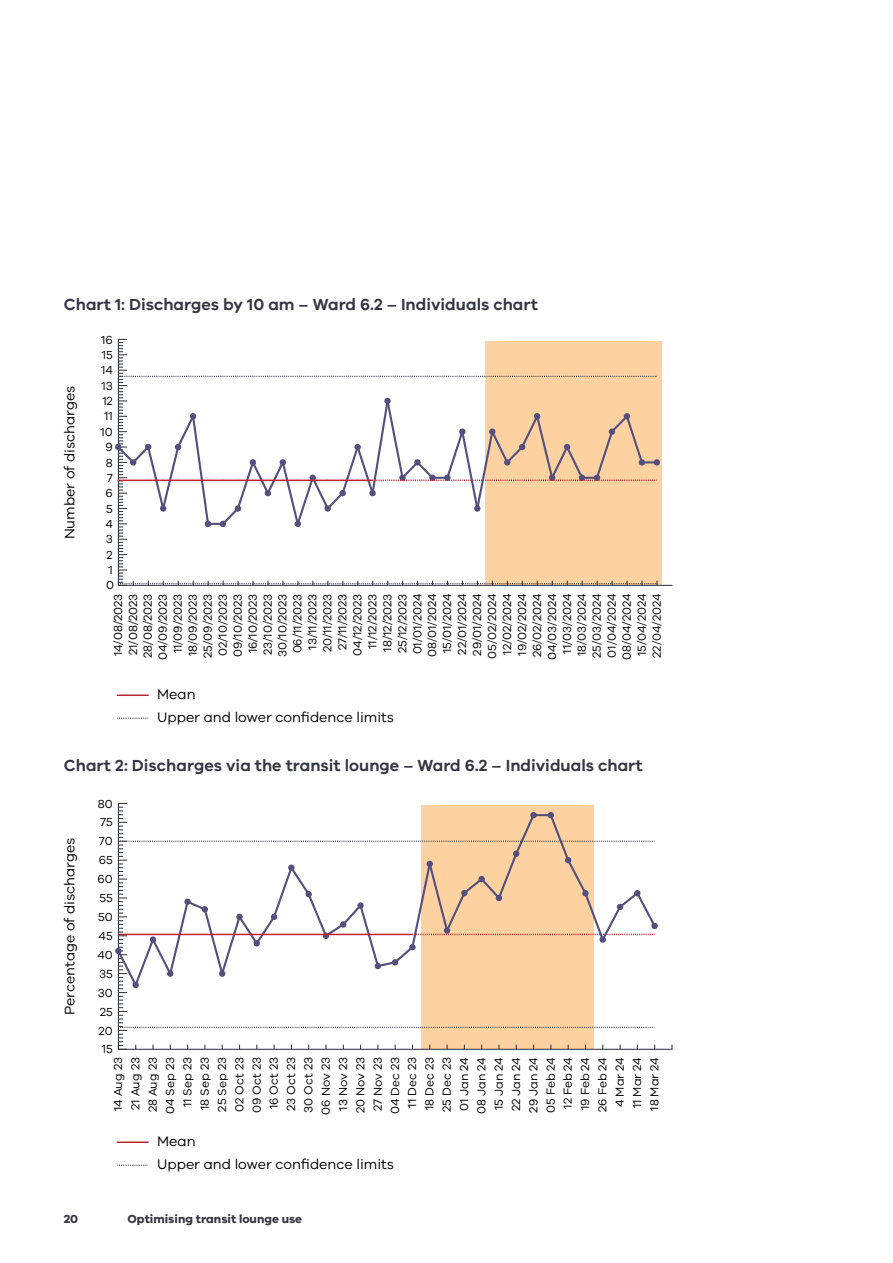
<style>
.page{position:relative;width:893px;height:1263px;background:#fff}
.page>*{position:absolute;margin:0;border:0;box-sizing:border-box;transform-origin:0 0}
.Heading_3_Text{font:600 16.5px "VIC";color:#343741}
.t1{font:14.25px/23.1px "VIC";color:#000}
.t2{font:12px/15px "VIC";color:#000}
.t3{font:700 12px "VIC";color:#343741}
</style>
<div class="page">
<div style="left:485px;top:342px;width:176px;height:243px;background:#fed2a0"></div>
<hr style="left:118px;top:585px;width:554px;height:1px;background:#343741">
<div style="left:654px;top:459px;width:6px;height:7px;background:#554f7d;border-radius:50%"></div>
<hr style="left:117px;top:694px;width:31px;height:2px;background:#b8232f">
<svg style="left:117px;top:718px;width:32px;height:1px"></svg>
<svg style="left:115px;top:339px;width:542px;height:247px"></svg>
<hr style="left:118px;top:1049px;width:554px;height:1px;background:#343741">
<svg style="left:116px;top:803px;width:541px;height:247px"></svg>
<hr style="left:117px;top:1141px;width:31px;height:2px;background:#b8232f">
<svg style="left:117px;top:1165px;width:32px;height:1px"></svg>
<h3 class="Heading_3_Text" style="left:64px;top:294px;width:476px">Chart 1: Discharges by 10 am – Ward 6.2 – Individuals chart</h3>
<p class="t2" style="left:101px;top:332px;width:13px">16</p>
<p class="t2" style="left:102px;top:347px;width:12px">15</p>
<p class="t1" style="left:58px;top:539px;width:156px;rotate:-90deg">Number of discharges</p>
<p class="t2" style="left:101px;top:362px;width:13px">14</p>
<p class="t2" style="left:101px;top:378px;width:13px">13</p>
<p class="t2" style="left:102px;top:393px;width:12px">12</p>
<p class="t2" style="left:104px;top:408px;width:10px">11</p>
<p class="t2" style="left:101px;top:424px;width:14px">10</p>
<p class="t2" style="left:105px;top:439px;width:9px">9</p>
<p class="t2" style="left:106px;top:455px;width:8px">8</p>
<p class="t2" style="left:107px;top:470px;width:7px">7</p>
<p class="t2" style="left:105px;top:485px;width:9px">6</p>
<p class="t2" style="left:106px;top:501px;width:8px">5</p>
<p class="t2" style="left:105px;top:516px;width:9px">4</p>
<p class="t2" style="left:106px;top:531px;width:9px">3</p>
<p class="t2" style="left:107px;top:547px;width:8px">2</p>
<p class="t2" style="left:109px;top:562px;width:6px">1</p>
<p class="t2" style="left:106px;top:577px;width:9px">0</p>
<p class="t2" style="left:394px;top:659px;width:67px;text-align:center;rotate:-90deg">25/12/2023<br>01/01/2024<br>08/01/2024<br>15/01/2024<br>22/01/2024<br>29/01/2024<br>05/02/2024<br>12/02/2024<br>19/02/2024</p>
<p class="t2" style="left:529px;top:660px;width:68px;rotate:-90deg">26/02/2024<br>04/03/2024</p>
<p class="t2" style="left:574px;top:660px;width:68px;text-align:center;rotate:-90deg">18/03/2024<br>25/03/2024<br>01/04/2024<br>08/04/2024<br>15/04/2024<br>22/04/2024</p>
<p class="t2" style="left:559px;top:653px;width:61px;rotate:-90deg">11/03/2024</p>
<p class="t2" style="left:110px;top:660px;width:68px;text-align:center;rotate:-90deg">14/08/2023<br>21/08/2023<br>28/08/2023<br>04/09/2023<br>11/09/2023<br>18/09/2023<br>25/09/2023<br>02/10/2023<br>09/10/2023<br>16/10/2023<br>23/10/2023<br>30/10/2023</p>
<p class="t2" style="left:365px;top:651px;width:59px;rotate:-90deg">11/12/2023<br>18/12/2023</p>
<p class="t2" style="left:290px;top:653px;width:61px;text-align:justify;rotate:-90deg">06/11/2023<br>13/11/2023<br>20/11/2023<br>27/11/2023</p>
<p class="t2" style="left:350px;top:656px;width:64px;rotate:-90deg">04/12/2023</p>
<p class="t1" style="left:157px;top:682px;width:238px">Mean<br>Upper and lower confidence limits</p>
<h3 class="Heading_3_Text" style="left:64px;top:756px;width:580px">Chart 2: Discharges via the transit lounge – Ward 6.2 – Individuals chart</h3>
<p class="t2" style="left:98px;top:796px;width:16px">80</p>
<p class="t1" style="left:58px;top:1015px;width:179px;rotate:-90deg">Percentage of discharges</p>
<p class="t2" style="left:100px;top:814px;width:14px">75</p>
<p class="t2" style="left:99px;top:833px;width:15px">70</p>
<p class="t2" style="left:99px;top:852px;width:16px">65</p>
<p class="t2" style="left:97px;top:871px;width:17px">60</p>
<p class="t2" style="left:99px;top:890px;width:15px">55</p>
<p class="t2" style="left:98px;top:909px;width:16px">50</p>
<p class="t2" style="left:99px;top:928px;width:16px">45</p>
<p class="t2" style="left:97px;top:947px;width:17px">40</p>
<p class="t2" style="left:99px;top:966px;width:15px">35</p>
<p class="t2" style="left:98px;top:985px;width:17px">30</p>
<p class="t2" style="left:100px;top:1004px;width:14px">25</p>
<p class="t2" style="left:99px;top:1022px;width:16px">20</p>
<p class="t2" style="left:102px;top:1041px;width:12px">15</p>
<p class="t2" style="left:109px;top:1111px;width:55px;line-height:17.2px;rotate:-90deg">14 Aug 23<br>21 Aug 23</p>
<p class="t2" style="left:144px;top:1114px;width:58px;line-height:17.2px;rotate:-90deg">28 Aug 23<br>04 Sep 23</p>
<p class="t2" style="left:180px;top:1107px;width:52px;rotate:-90deg">11 Sep 23</p>
<p class="t2" style="left:196px;top:1113px;width:57px;line-height:17.2px;text-align:center;rotate:-90deg">18 Sep 23<br>25 Sep 23<br>02 Oct 23<br>09 Oct 23<br>16 Oct 23<br>23 Oct 23</p>
<p class="t2" style="left:299px;top:1114px;width:59px;line-height:17.2px;rotate:-90deg">30 Oct 23<br>06 Nov 23</p>
<p class="t2" style="left:335px;top:1110px;width:55px;rotate:-90deg">13 Nov 23</p>
<p class="t2" style="left:351px;top:1114px;width:59px;line-height:17.2px;text-align:justify;rotate:-90deg">20 Nov 23<br>27 Nov 23<br>04 Dec 23</p>
<p class="t1" style="left:157px;top:1129px;width:238px">Mean<br>Upper and lower confidence limits</p>
<p class="t2" style="left:404px;top:1107px;width:52px;rotate:-90deg">11 Dec 23</p>
<p class="t2" style="left:421px;top:1114px;width:58px;line-height:17.2px;text-align:center;rotate:-90deg">18 Dec 23<br>25 Dec 23<br>01 Jan 24<br>08 Jan 24<br>15 Jan 24<br>22 Jan 24<br>29 Jan 24<br>05 Feb 24<br>12 Feb 24<br>19 Feb 24<br>26 Feb 24</p>
<p class="t2" style="left:612px;top:1107px;width:51px;rotate:-90deg">4 Mar 24</p>
<p class="t2" style="left:628px;top:1111px;width:55px;line-height:17.2px;rotate:-90deg">11 Mar 24<br>18 Mar 24</p>
<p class="t3" style="left:64px;top:1211px;width:16px">20</p>
<p class="t3" style="left:128px;top:1211px;width:176px">Optimising transit lounge use</p>
</div>
